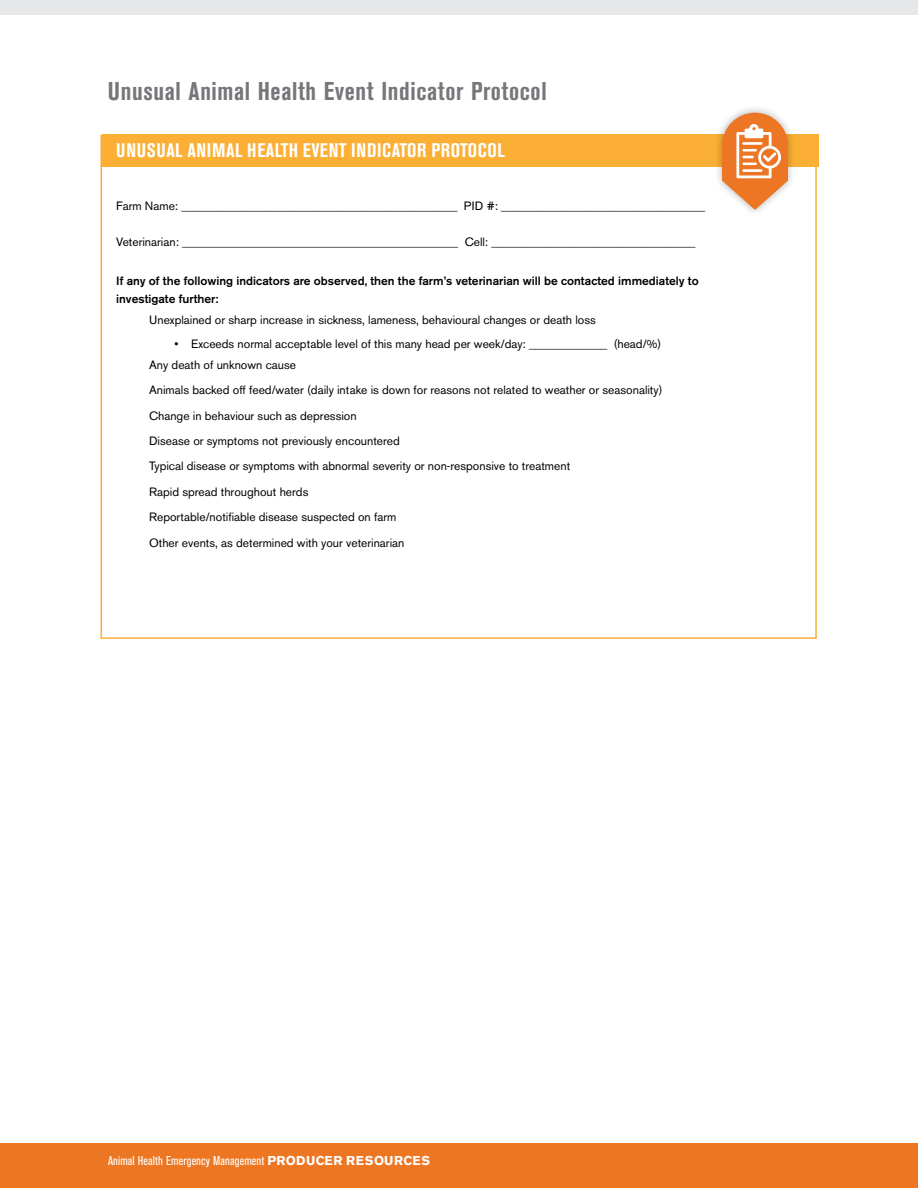
<style>
.page{position:relative;width:918px;height:1188px;background:#fff}
.page>*{position:absolute;margin:0;border:0;box-sizing:border-box;transform-origin:0 0}
.t1{font:700 condensed 25.5px "Akzidenz Grotesk BE";letter-spacing:.025em;color:#76777a}
.t2{font:700 condensed 19.5px "Akzidenz Grotesk BE";letter-spacing:.02em;color:#fff}
.t3{font:condensed 12.75px "Akzidenz Grotesk BE";letter-spacing:.01em;color:#fff}
.t4{font:12px/25.5px "Akzidenz Grotesk BE";color:#000}
.t5{font:500 12px/18px "Akzidenz Grotesk BE";color:#000}
.s1{font-weight:700;font-stretch:normal}
</style>
<div class="page">
<div style="left:103px;top:135px;width:716px;height:32px;background:#fbaf34"></div>
<div style="left:714px;top:105px;width:82px;height:112px;background:#000;opacity:.3"></div>
<svg style="left:723px;top:113px;width:64px;height:97px"></svg>
<div style="left:0;top:1143px;width:918px;height:45px;background:#ed7623"></div>
<div style="left:0;top:0;width:918px;height:14px;background:#e6e7e8"></div>
<h1 class="t1" style="left:108px;top:77px;width:440px">Unusual Animal Health Event Indicator Protocol</h1>
<h2 class="t2" style="left:116px;top:139px;width:390px">UNUSUAL ANIMAL HEALTH EVENT INDICATOR PROTOCOL</h2>
<p class="t4" style="left:116px;top:193px;width:591px">Farm Name: ______________________________________________ PID #: __________________________________</p>
<p class="t4" style="left:116px;top:229px;width:581px">Veterinarian: ______________________________________________ Cell: __________________________________</p>
<p class="t5" style="left:116px;top:272px;width:584px">If any of the following indicators are observed, then the farm’s veterinarian will be contacted immediately to investigate further:</p>
<p class="t4" style="left:149px;top:307px;width:448px">Unexplained or sharp increase in sickness, lameness, behavioural changes or death loss</p>
<p class="t4" style="left:149px;top:333px;width:514px;line-height:21px;text-indent:26px">• Exceeds normal acceptable level of this many head per week/day: _____________ (head/%)<br>Any death of unknown cause</p>
<p class="t4" style="left:149px;top:377px;width:515px">Animals backed off feed/water (daily intake is down for reasons not related to weather or seasonality)<br>Change in behaviour such as depression<br>Disease or symptoms not previously encountered<br>Typical disease or symptoms with abnormal severity or non-responsive to treatment<br>Rapid spread throughout herds<br>Reportable/notifiable disease suspected on farm<br>Other events, as determined with your veterinarian</p>
<p class="t3" style="left:108px;top:1153px;width:324px">Animal Health Emergency Management <span class="s1">PRODUCER RESOURCES</span></p>
</div>
